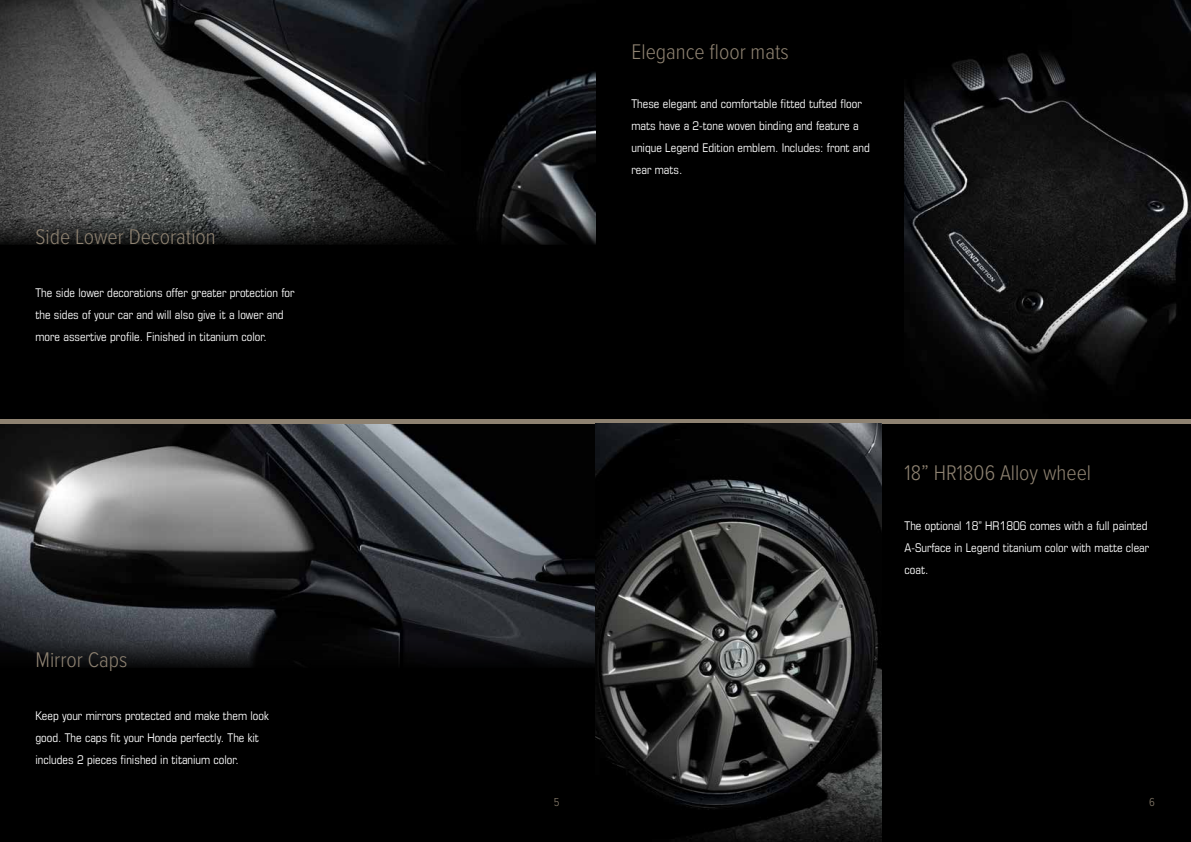
<style>
.page{position:relative;width:1191px;height:842px;background:#000}
.page>*{position:absolute;margin:0;border:0;box-sizing:border-box;transform-origin:0 0}
.t1{font:300 22px "Proxima Nova Cond";color:#8e8271}
.t2{font:condensed 12px/22px "Eurostile LT Std";color:#fff}
.t3{font:300 12px "Proxima Nova Cond";color:#8e8271}
</style>
<div class="page">
<img style="left:904px;top:0;width:287px;height:390px">
<img style="left:0;top:423px;width:595px;height:218px">
<img style="left:0;top:0;width:595px;height:217px">
<hr style="left:0;top:419px;width:1191px;height:4px;background:#8e8271">
<svg style="left:0;top:217px;width:595px;height:28px"></svg>
<svg style="left:0;top:641px;width:595px;height:26px"></svg>
<img style="left:595px;top:423px;width:287px;height:419px">
<h1 class="t1" style="left:36px;top:221px;width:182px">Side Lower Decoration</h1>
<p class="t2" style="left:36px;top:282px;width:260px">The side lower decorations offer greater protection for the sides of your car and will also give it a lower and more assertive profile. Finished in titanium color.</p>
<h1 class="t1" style="left:36px;top:643px;width:94px">Mirror Caps</h1>
<p class="t2" style="left:36px;top:704px;width:235px">Keep your mirrors protected and make them look good. The caps fit your Honda perfectly. The kit includes 2 pieces finished in titanium color.</p>
<h1 class="t1" style="left:631px;top:35px;width:159px">Elegance floor mats</h1>
<p class="t2" style="left:631px;top:93px;width:240px">These elegant and comfortable fitted tufted floor mats have a 2-tone woven binding and feature a unique Legend Edition emblem. Includes: front and rear mats.</p>
<h1 class="t1" style="left:904px;top:456px;width:188px">18” HR1806 Alloy wheel</h1>
<p class="t2" style="left:904px;top:514px;width:246px">The optional 18” HR1806 comes with a full painted<br>A-Surface in Legend titanium color with matte clear coat.</p>
<p class="t3" style="left:554px;top:793px;width:7px">5</p>
<p class="t3" style="left:1149px;top:793px;width:7px">6</p>
</div>
